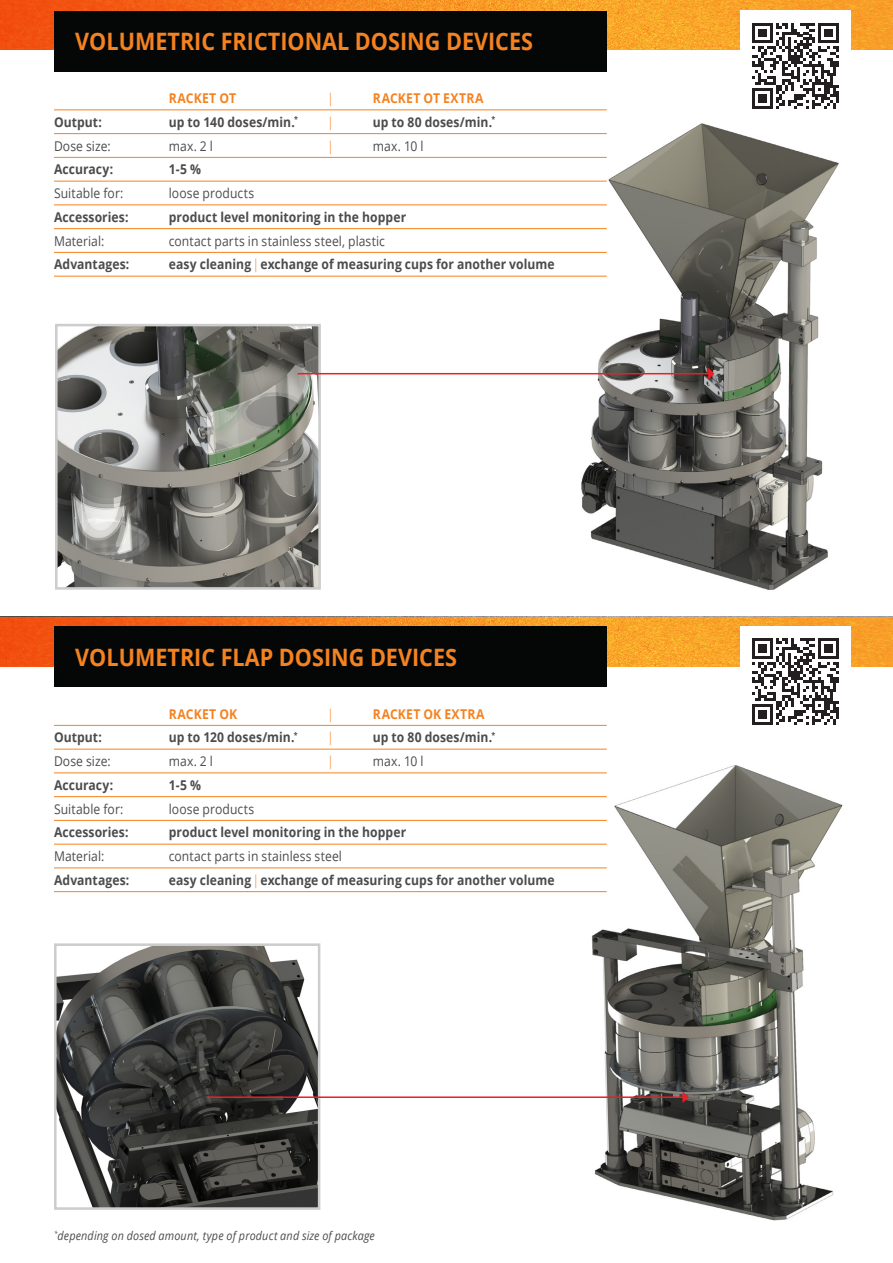
<style>
.page{position:relative;width:893px;height:1263px;background:#fff}
.page>*{position:absolute;margin:0;border:0;box-sizing:border-box;transform-origin:0 0}
.t1{font:700 24px "Open Sans";color:#f58220;scale:.9 1}
.t2{font:700 13.5px "Open Sans";letter-spacing:.005em;color:#4b4c4d;scale:.9 1}
.t3{font:13.5px "Open Sans";letter-spacing:.005em;color:#4b4c4d;scale:.9 1}
.t4{font:700 13.5px "Open Sans";letter-spacing:.025em;color:#f58220;scale:.9 1}
.t5{font:300 condensed 13.5px "Open Sans";color:#f58220;scale:.9 1}
.t6{font:italic 12px "Open Sans";letter-spacing:.015em;color:#4b4c4d;scale:.9 1}
.s1{font-weight:300;font-stretch:condensed;color:#f58220}
</style>
<div class="page">
<img style="left:59px;top:328px;width:258px;height:258px">
<div style="left:55px;top:324px;width:266px;height:266px;border:3px solid #cecdcd"></div>
<img style="left:58px;top:947px;width:258px;height:259px">
<div style="left:54px;top:943px;width:266px;height:267px;border:3px solid #cecdcd"></div>
<img style="left:540px;top:110px;width:299px;height:480px">
<img style="left:527px;top:748px;width:316px;height:473px">
<svg style="left:0;top:0;width:893px;height:50px;background:#f68c23"></svg>
<svg style="left:0;top:617px;width:893px;height:50px;background:#f68c22"></svg>
<hr style="left:207px;top:1096px;width:476px;height:2px;background:#ee1d23">
<svg style="left:683px;top:1091px;width:6px;height:12px"></svg>
<hr style="left:298px;top:373px;width:411px;height:1px;background:#ee1d23">
<svg style="left:708px;top:368px;width:6px;height:12px"></svg>
<div style="left:54px;top:626px;width:553px;height:61px;background:#050707"></div>
<div style="left:54px;top:11px;width:553px;height:60px;background:#050707"></div>
<div style="left:740px;top:11px;width:111px;height:110px;background:#fff"></div>
<svg style="left:752px;top:23px;width:87px;height:86px"></svg>
<hr style="left:54px;top:109px;width:553px;height:1px;background:#f58220">
<hr style="left:54px;top:133px;width:553px;height:1px;background:#f58220">
<hr style="left:54px;top:157px;width:553px;height:1px;background:#f58220">
<hr style="left:54px;top:181px;width:553px;height:1px;background:#f58220">
<hr style="left:54px;top:204px;width:553px;height:1px;background:#f58220">
<hr style="left:54px;top:228px;width:553px;height:1px;background:#f58220">
<hr style="left:54px;top:252px;width:553px;height:1px;background:#f58220">
<hr style="left:54px;top:276px;width:553px;height:1px;background:#f58220">
<hr style="left:54px;top:725px;width:553px;height:1px;background:#f58220">
<hr style="left:54px;top:749px;width:553px;height:1px;background:#f58220">
<hr style="left:54px;top:772px;width:553px;height:1px;background:#f58220">
<hr style="left:54px;top:796px;width:553px;height:1px;background:#f58220">
<hr style="left:54px;top:820px;width:553px;height:1px;background:#f58220">
<hr style="left:54px;top:844px;width:553px;height:1px;background:#f58220">
<hr style="left:54px;top:867px;width:553px;height:1px;background:#f58220">
<hr style="left:54px;top:891px;width:553px;height:1px;background:#f58220">
<div style="left:740px;top:626px;width:111px;height:111px;background:#fff"></div>
<svg style="left:752px;top:638px;width:87px;height:87px"></svg>
<p class="t1" style="left:75px;top:25px;width:510px">VOLUMETRIC FRICTIONAL DOSING DEVICES</p>
<p class="t4" style="left:169px;top:89px;width:76px">RACKET OT</p>
<p class="t5" style="left:328px;top:89px;width:7px">|</p>
<p class="t4" style="left:373px;top:89px;width:124px">RACKET OT EXTRA</p>
<p class="t2" style="left:54px;top:112px;width:55px">Output:</p>
<p class="t2" style="left:169px;top:112px;width:145px">up to 140 doses/min.<sup>*</sup></p>
<p class="t5" style="left:328px;top:113px;width:7px">|</p>
<p class="t2" style="left:373px;top:112px;width:138px">up to 80 doses/min.<sup>*</sup></p>
<p class="t3" style="left:54px;top:136px;width:64px">Dose size:</p>
<p class="t3" style="left:169px;top:136px;width:51px">max. 2 l</p>
<p class="t5" style="left:328px;top:137px;width:7px">|</p>
<p class="t3" style="left:373px;top:136px;width:58px">max. 10 l</p>
<p class="t2" style="left:54px;top:160px;width:67px">Accuracy:</p>
<p class="t2" style="left:169px;top:160px;width:37px">1-5 %</p>
<p class="t3" style="left:54px;top:184px;width:79px">Suitable for:</p>
<p class="t3" style="left:169px;top:184px;width:96px">loose products</p>
<p class="t2" style="left:54px;top:207px;width:84px">Accessories:</p>
<p class="t2" style="left:169px;top:207px;width:265px">product level monitoring in the hopper</p>
<p class="t3" style="left:54px;top:231px;width:57px">Material:</p>
<p class="t3" style="left:169px;top:231px;width:242px">contact parts in stainless steel, plastic</p>
<p class="t2" style="left:54px;top:255px;width:85px">Advantages:</p>
<p class="t2" style="left:169px;top:255px;width:430px">easy cleaning <span class="s1">|</span> exchange of measuring cups for another volume</p>
<p class="t1" style="left:75px;top:640px;width:426px">VOLUMETRIC FLAP DOSING DEVICES</p>
<p class="t4" style="left:169px;top:704px;width:77px">RACKET OK</p>
<p class="t5" style="left:328px;top:704px;width:7px">|</p>
<p class="t4" style="left:373px;top:704px;width:126px">RACKET OK EXTRA</p>
<p class="t2" style="left:54px;top:728px;width:55px">Output:</p>
<p class="t2" style="left:169px;top:728px;width:145px">up to 120 doses/min.<sup>*</sup></p>
<p class="t5" style="left:328px;top:728px;width:7px">|</p>
<p class="t2" style="left:373px;top:728px;width:138px">up to 80 doses/min.<sup>*</sup></p>
<p class="t3" style="left:54px;top:752px;width:64px">Dose size:</p>
<p class="t3" style="left:169px;top:752px;width:51px">max. 2 l</p>
<p class="t5" style="left:328px;top:752px;width:7px">|</p>
<p class="t3" style="left:373px;top:752px;width:58px">max. 10 l</p>
<p class="t2" style="left:54px;top:775px;width:67px">Accuracy:</p>
<p class="t2" style="left:169px;top:775px;width:37px">1-5 %</p>
<p class="t3" style="left:54px;top:799px;width:79px">Suitable for:</p>
<p class="t3" style="left:169px;top:799px;width:96px">loose products</p>
<p class="t2" style="left:54px;top:823px;width:84px">Accessories:</p>
<p class="t2" style="left:169px;top:823px;width:265px">product level monitoring in the hopper</p>
<p class="t3" style="left:54px;top:847px;width:57px">Material:</p>
<p class="t3" style="left:169px;top:847px;width:194px">contact parts in stainless steel</p>
<p class="t2" style="left:54px;top:870px;width:85px">Advantages:</p>
<p class="t2" style="left:169px;top:870px;width:430px">easy cleaning <span class="s1">|</span> exchange of measuring cups for another volume</p>
<p class="t6" style="left:54px;top:1228px;width:358px"><sup>*</sup>depending on dosed amount, type of product and size of package</p>
</div>
